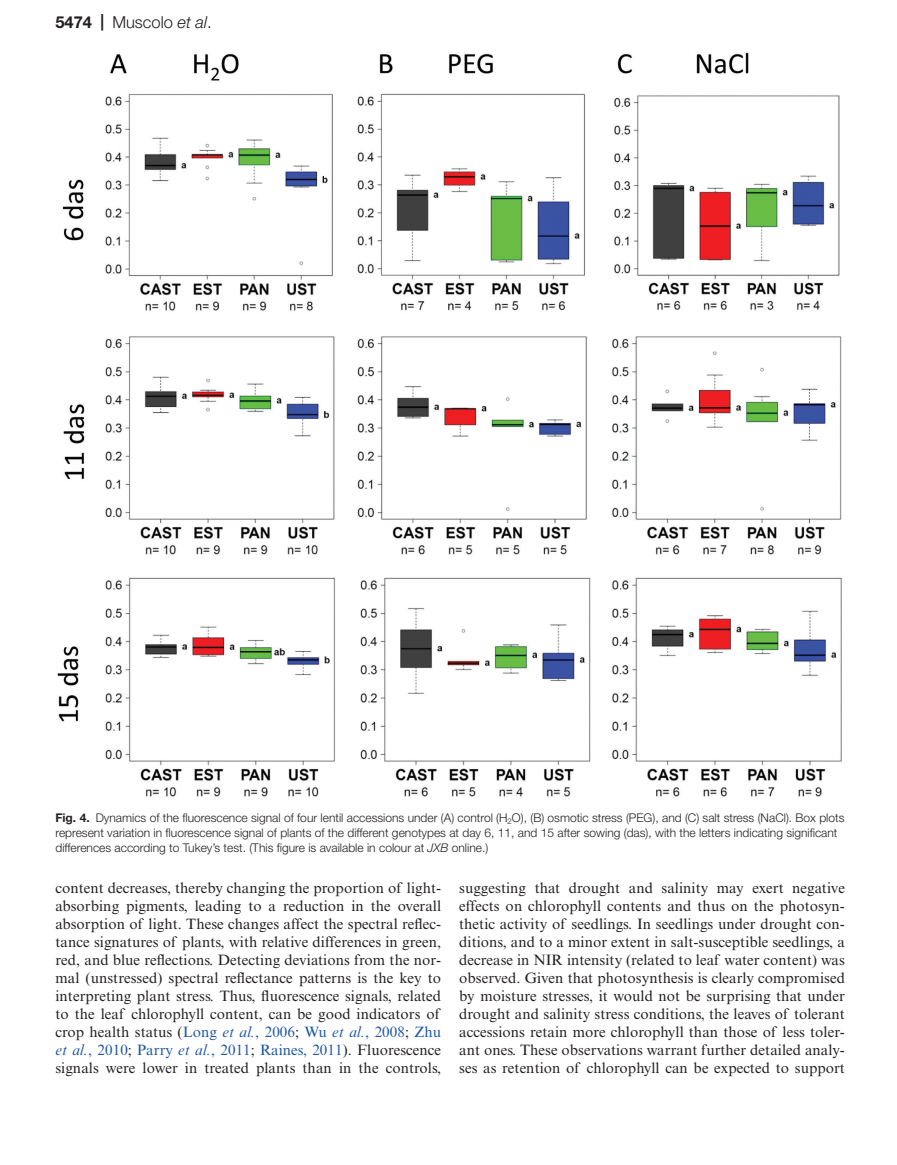
<style>
.page{position:relative;width:897px;height:1165px;background:#fff}
.page>*{position:absolute;margin:0;border:0;box-sizing:border-box;transform-origin:0 0}
.t1{font:300 16.5px "Helvetica Neue LT Std";color:#231f20}
.t2{font:15px/18px "Times New Roman MT Std";letter-spacing:.005em;color:#231f20;text-align:justify}
.t3{font:300 12px/15px "Helvetica Neue LT Std";color:#231f20}
.s1{font-weight:700}
.s2{font-style:italic}
.s3{color:#1e56a6}
.s4{font-style:italic;color:#1e56a6}
</style>
<div class="page">
<img style="left:58px;top:52px;width:784px;height:745px">
<p class="t1" style="left:55px;top:12px;width:158px"><span class="s1">5474 |</span> Muscolo <span class="s2">et al</span>.</p>
<p class="t3" style="left:55px;top:809px;width:790px"><span class="s1">Fig. 4.</span> Dynamics of the fluorescence signal of four lentil accessions under (A) control (H<sub>2</sub>O), (B) osmotic stress (PEG), and (C) salt stress (NaCl). Box plots represent variation in fluorescence signal of plants of the different genotypes at day 6, 11, and 15 after sowing (das), with the letters indicating significant differences according to Tukey’s test. (This figure is available in colour at <span class="s2">JXB</span> online.)</p>
<p class="t2" style="left:55px;top:878px;width:387px">content decreases, thereby changing the proportion of light&shy;absorbing pigments, leading to a reduction in the overall absorption of light. These changes affect the spectral reflec&shy;tance signatures of plants, with relative differences in green, red, and blue reflections. Detecting deviations from the nor&shy;mal (unstressed) spectral reflectance patterns is the key to interpreting plant stress. Thus, fluorescence signals, related to the leaf chlorophyll content, can be good indicators of crop health status (<span class="s3">Long</span> <span class="s4">et al.</span><span class="s3">, 2006</span>; <span class="s3">Wu</span> <span class="s4">et al.</span><span class="s3">, 2008</span>; <span class="s3">Zhu </span><span class="s4">et al.</span><span class="s3">, 2010</span>; <span class="s3">Parry</span> <span class="s4">et al.</span><span class="s3">, 2011</span>; <span class="s3">Raines, 2011</span>). Fluorescence signals were lower in treated plants than in the controls,</p>
<p class="t2" style="left:459px;top:878px;width:387px">suggesting that drought and salinity may exert negative effects on chlorophyll contents and thus on the photosyn&shy;thetic activity of seedlings. In seedlings under drought con&shy;ditions, and to a minor extent in salt-susceptible seedlings, a decrease in NIR intensity (related to leaf water content) was observed. Given that photosynthesis is clearly compromised by moisture stresses, it would not be surprising that under drought and salinity stress conditions, the leaves of tolerant accessions retain more chlorophyll than those of less toler&shy;ant ones. These observations warrant further detailed analy&shy;ses as retention of chlorophyll can be expected to support</p>
</div>
